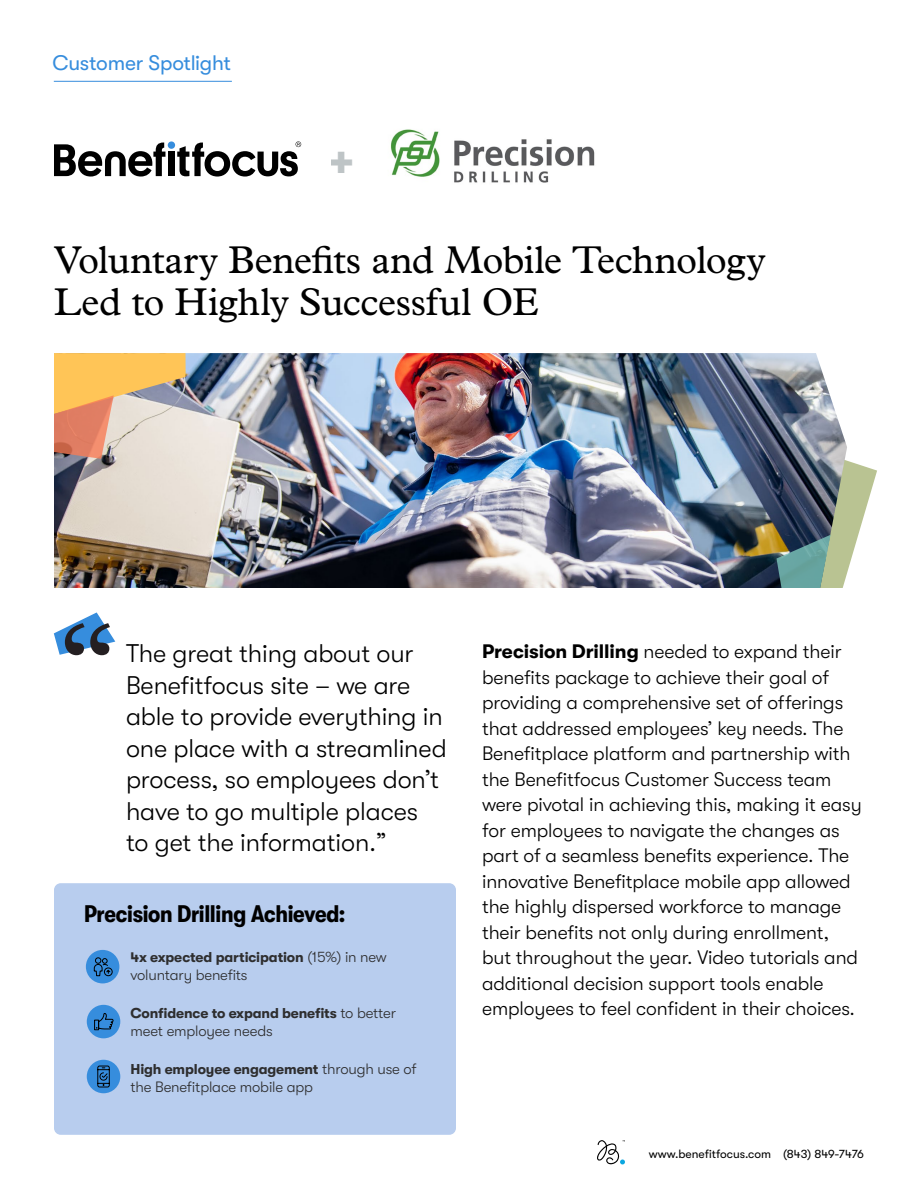
<style>
.page{position:relative;width:918px;height:1188px;background:#fff}
.page>*{position:absolute;margin:0;border:0;box-sizing:border-box;transform-origin:0 0}
.t1{font:700 49.05px "GT Walsheim Pro";color:#283a40}
.t2{font:39px/42px "Plantin Std";letter-spacing:-.015em;color:#000}
.t3{font:300 25.5px/31.5px "GT Walsheim Pro";letter-spacing:-.005em;color:#000}
.t4{font:700 condensed 24px "GT Walsheim Pro";letter-spacing:-.01em;color:#000}
.t5{font:21px "GT Walsheim Pro";letter-spacing:-.015em;color:#368ddd}
.t6{font:300 19.5px/25.5px "GT Walsheim Pro";letter-spacing:-.005em;color:#000}
.t7{font:300 15px "GT Walsheim Pro";letter-spacing:-.01em;color:#2e2e2f}
.t8{font:700 14.25px "GT Walsheim Pro";letter-spacing:-.01em;color:#2e2e2f}
.t9{font:12px "GT Walsheim Pro";color:#000}
.s1{font-weight:700}
.s2{font-weight:300;font-size:15px}
</style>
<div class="page">
<svg style="left:597px;top:1140px;width:28px;height:24px"></svg>
<div style="left:168px;top:141px;width:7px;height:8px;background:#368ddd;border-radius:50%"></div>
<div style="left:168px;top:152px;width:7px;height:24px;background:#000"></div>
<svg style="left:54px;top:143px;width:111px;height:34px"></svg>
<svg style="left:177px;top:141px;width:124px;height:36px"></svg>
<img style="left:390px;top:129px;width:205px;height:54px">
<svg style="left:54px;top:612px;width:61px;height:43px"></svg>
<img style="left:54px;top:353px;width:792px;height:235px">
<svg style="left:777px;top:442px;width:100px;height:146px"></svg>
<svg style="left:54px;top:353px;width:132px;height:106px;background:#e6ba87"></svg>
<hr style="left:54px;top:81px;width:178px;height:1px;background:#368ddd">
<div style="left:54px;top:883px;width:402px;height:65px;background:#b8cdee;border-radius:7px"></div>
<div style="left:54px;top:931px;width:402px;height:73px;background:#b8cdee;border-radius:7px"></div>
<div style="left:54px;top:987px;width:402px;height:74px;background:#b8cdee;border-radius:7px"></div>
<div style="left:54px;top:1043px;width:402px;height:92px;background:#b8cdee;border-radius:7px"></div>
<div style="left:86px;top:950px;width:33px;height:33px;background:#368ddd;border-radius:50%"></div>
<svg style="left:94px;top:957px;width:19px;height:19px"></svg>
<div style="left:87px;top:1005px;width:33px;height:33px;background:#368ddd;border-radius:50%"></div>
<svg style="left:94px;top:1013px;width:20px;height:17px"></svg>
<div style="left:87px;top:1060px;width:33px;height:33px;background:#368ddd;border-radius:50%"></div>
<svg style="left:97px;top:1065px;width:13px;height:23px"></svg>
<p class="t5" style="left:52px;top:51px;width:180px">Customer Spotlight</p>
<h1 class="t1" style="left:329px;top:133px;width:28px">+</h1>
<h2 class="t2" style="left:54px;top:239px;width:713px">Voluntary Benefits and Mobile Technology<br>Led to Highly Successful OE</h2>
<h3 class="t3" style="left:126px;top:638px;width:322px">The great thing about our<br>Benefitfocus site – we are able to provide everything in one place with a streamlined process, so employees don’t have to go multiple places to get the information.”</h3>
<p class="t6" style="left:482px;top:639px;width:381px"><span class="s1">Precision Drilling</span> needed to expand their benefits package to achieve their goal of providing a comprehensive set of offerings that addressed employees’ key needs. The Benefitplace platform and partnership with the Benefitfocus Customer Success team were pivotal in achieving this, making it easy for employees to navigate the changes as part of a seamless benefits experience. The innovative Benefitplace mobile app allowed the highly dispersed workforce to manage their benefits not only during enrollment, but throughout the year. Video tutorials and additional decision support tools enable employees to feel confident in their choices.</p>
<p class="t4" style="left:84px;top:900px;width:263px">Precision Drilling Achieved:</p>
<p class="t8" style="left:130px;top:949px;width:258px">4x expected participation <span class="s2">(15%) in new</span></p>
<p class="t7" style="left:131px;top:966px;width:118px">voluntary benefits</p>
<p class="t8" style="left:130px;top:1005px;width:267px">Confidence to expand benefits <span class="s2">to better</span></p>
<p class="t7" style="left:131px;top:1022px;width:144px">meet employee needs</p>
<p class="t8" style="left:130px;top:1061px;width:288px">High employee engagement <span class="s2">through use of</span></p>
<p class="t7" style="left:130px;top:1079px;width:184px">the Benefitplace mobile app</p>
<p class="t9" style="left:649px;top:1147px;width:217px">www.benefitfocus.com (843) 849-7476</p>
</div>
